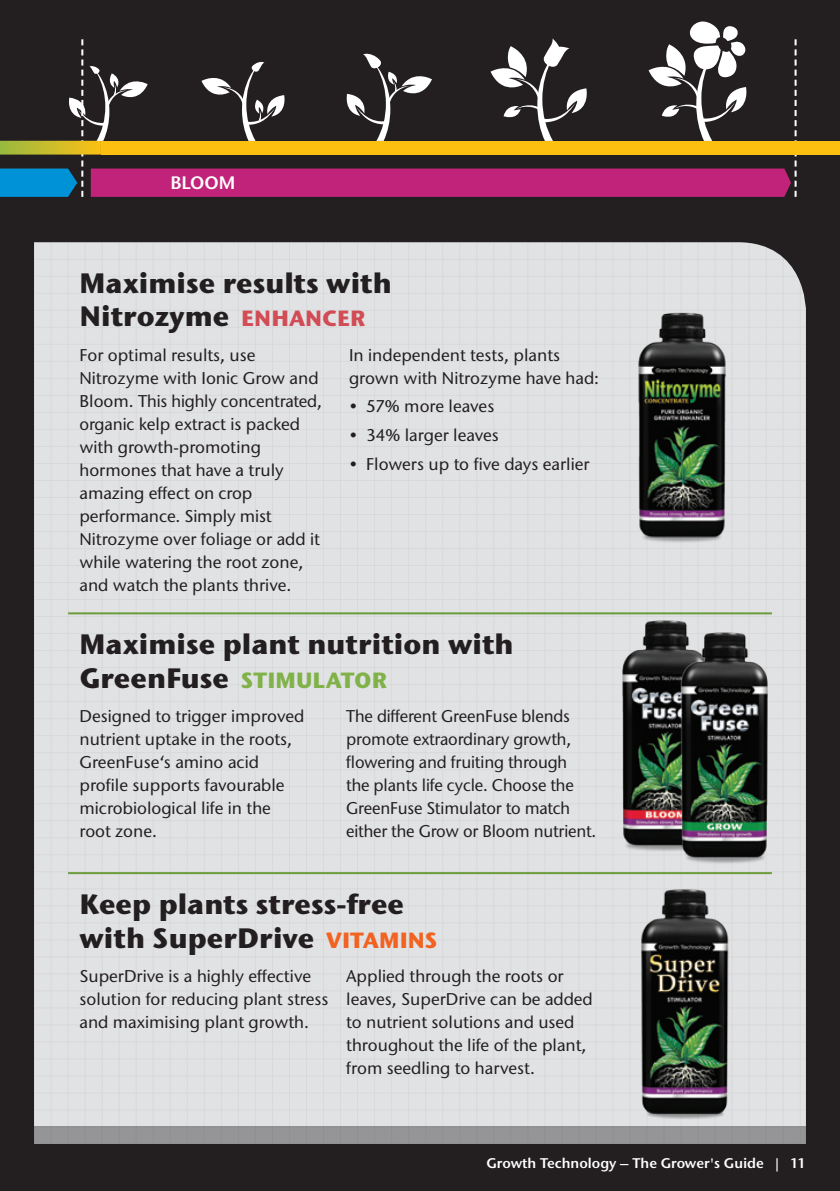
<style>
.page{position:relative;width:840px;height:1191px;background:#fff}
.page>*{position:absolute;margin:0;border:0;box-sizing:border-box;transform-origin:0 0}
.t1{font:700 28px/33.6px "Stone Sans ITC Pro";color:#231f20}
.t2{font:700 22px "Stone Sans ITC Pro";color:#80b249}
.t3{font:600 18px "Stone Sans ITC Pro";color:#fff}
.t4{font:500 17px/23px "Stone Sans ITC Pro";color:#231f20}
.t5{font:600 14px "Stone Sans ITC Pro";color:#fff}
.s1{font-size:22px;color:#d14c55}
.s2{font-size:28px;color:#231f20}
.s3{font-size:22px;color:#f26221}
</style>
<div class="page">
<div style="left:0;top:0;width:839px;height:1191px;background:#231f20"></div>
<div style="left:34px;top:242px;width:771px;height:885px;background:#e1e2e4"></div>
<div style="left:595px;top:141px;width:244px;height:14px;background:#fdc011"></div>
<hr style="left:68px;top:612px;width:703px;height:2px;background:#6b9b3b">
<hr style="left:68px;top:872px;width:703px;height:2px;background:#6b9b3b">
<div style="left:34px;top:1127px;width:771px;height:17px;background:#959496"></div>
<img style="left:623px;top:292px;width:116px;height:265px">
<img style="left:607px;top:605px;width:116px;height:254px">
<img style="left:666px;top:618px;width:116px;height:254px">
<img style="left:633px;top:874px;width:103px;height:253px">
<svg style="left:0;top:21px;width:796px;height:176px"></svg>
<p class="t3" style="left:170px;top:171px;width:67px">BLOOM</p>
<h1 class="t1" style="left:79px;top:266px;width:314px">Maximise results with<br>Nitrozyme <span class="s1">ENHANCER</span></h1>
<p class="t4" style="left:79px;top:343px;width:244px">For optimal results, use<br>Nitrozyme with Ionic Grow and<br>Bloom. This highly concentrated, organic kelp extract is packed with growth-promoting hormones that have a truly amazing effect on crop performance. Simply mist<br>Nitrozyme over foliage or add it while watering the root zone, and watch the plants thrive.</p>
<p class="t4" style="left:349px;top:343px;width:251px">In independent tests, plants grown with Nitrozyme have had:</p>
<p class="t4" style="left:349px;top:395px;width:147px">• 57% more leaves</p>
<p class="t4" style="left:349px;top:423px;width:151px">• 34% larger leaves</p>
<p class="t4" style="left:349px;top:452px;width:242px">• Flowers up to five days earlier</p>
<h1 class="t1" style="left:79px;top:628px;width:435px">Maximise plant nutrition with</h1>
<p class="t2" style="left:79px;top:666px;width:309px"><span class="s2">GreenFuse</span> STIMULATOR</p>
<p class="t4" style="left:79px;top:705px;width:226px">Designed to trigger improved nutrient uptake in the roots,<br>GreenFuse‘s amino acid profile supports favourable microbiological life in the root zone.</p>
<p class="t4" style="left:346px;top:705px;width:251px">The different GreenFuse blends promote extraordinary growth, flowering and fruiting through<br>the plants life cycle. Choose the<br>GreenFuse Stimulator to match either the Grow or Bloom nutrient.</p>
<h1 class="t1" style="left:79px;top:887px;width:359px">Keep plants stress-free with SuperDrive <span class="s3">VITAMINS</span></h1>
<p class="t4" style="left:79px;top:964px;width:250px">SuperDrive is a highly effective solution for reducing plant stress and maximising plant growth.</p>
<p class="t4" style="left:346px;top:964px;width:248px">Applied through the roots or leaves, SuperDrive can be added to nutrient solutions and used throughout the life of the plant, from seedling to harvest.</p>
<p class="t5" style="left:486px;top:1154px;width:321px">Growth Technology – The Grower's Guide | 11</p>
</div>
